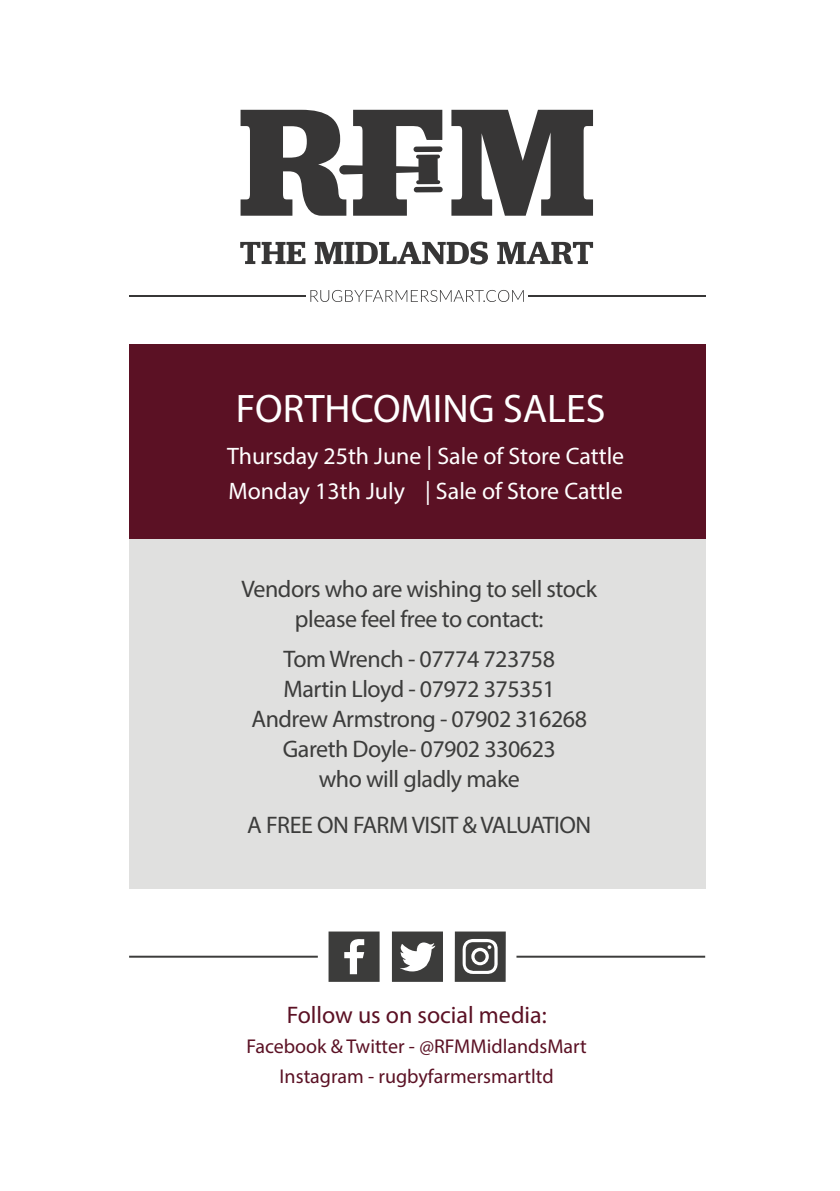
<style>
.page{position:relative;width:840px;height:1191px;background:#fff}
.page>*{position:absolute;margin:0;border:0;box-sizing:border-box;transform-origin:0 0}
.t1{font:40px "Myriad Pro";color:#fff}
.t2{font:24px/30px "Myriad Pro";letter-spacing:-.02em;color:#3c3c3b;text-align:center}
.t3{font:24px "Myriad Pro";color:#5b1124}
.t4{font:23.8px/35.4px "Myriad Pro";color:#fff}
.t5{font:20px/30px "Myriad Pro";color:#5b1124;text-align:center}
</style>
<div class="page">
<div style="left:129px;top:344px;width:575px;height:545px;background:#e0e0df"></div>
<div style="left:129px;top:344px;width:575px;height:195px;background:#5b1124"></div>
<svg style="left:391px;top:931px;width:51px;height:50px"></svg>
<svg style="left:328px;top:931px;width:51px;height:50px;background:#5b5b5a"></svg>
<svg style="left:454px;top:931px;width:51px;height:50px"></svg>
<hr style="left:129px;top:955px;width:188px;height:2px;background:#3c3c3b">
<hr style="left:516px;top:955px;width:188px;height:2px;background:#3c3c3b">
<svg style="left:310px;top:290px;width:213px;height:12px"></svg>
<svg style="left:240px;top:110px;width:352px;height:106px"></svg>
<svg style="left:240px;top:241px;width:352px;height:23px"></svg>
<hr style="left:129px;top:294px;width:176px;height:2px;background:#373636">
<hr style="left:528px;top:294px;width:176px;height:2px;background:#373636">
<h1 class="t1" style="left:236px;top:384px;width:371px">FORTHCOMING SALES</h1>
<p class="t4" style="left:227px;top:437px;width:398px">Thursday 25th June | Sale of Store Cattle<br>Monday 13th July | Sale of Store Cattle</p>
<p class="t2" style="left:241px;top:573px;width:357px">Vendors who are wishing to sell stock please feel free to contact:</p>
<p class="t2" style="left:251px;top:643px;width:337px">Tom Wrench - 07774 723758<br>Martin Lloyd - 07972 375351<br>Andrew Armstrong - 07902 316268<br>Gareth Doyle- 07902 330623<br>who will gladly make</p>
<p class="t2" style="left:247px;top:809px;width:345px">A FREE ON FARM VISIT &amp; VALUATION</p>
<p class="t3" style="left:286px;top:1000px;width:261px">Follow us on social media:</p>
<p class="t5" style="left:246px;top:1031px;width:342px">Facebook &amp; Twitter - @RFMMidlandsMart<br>Instagram - rugbyfarmersmartltd</p>
</div>
